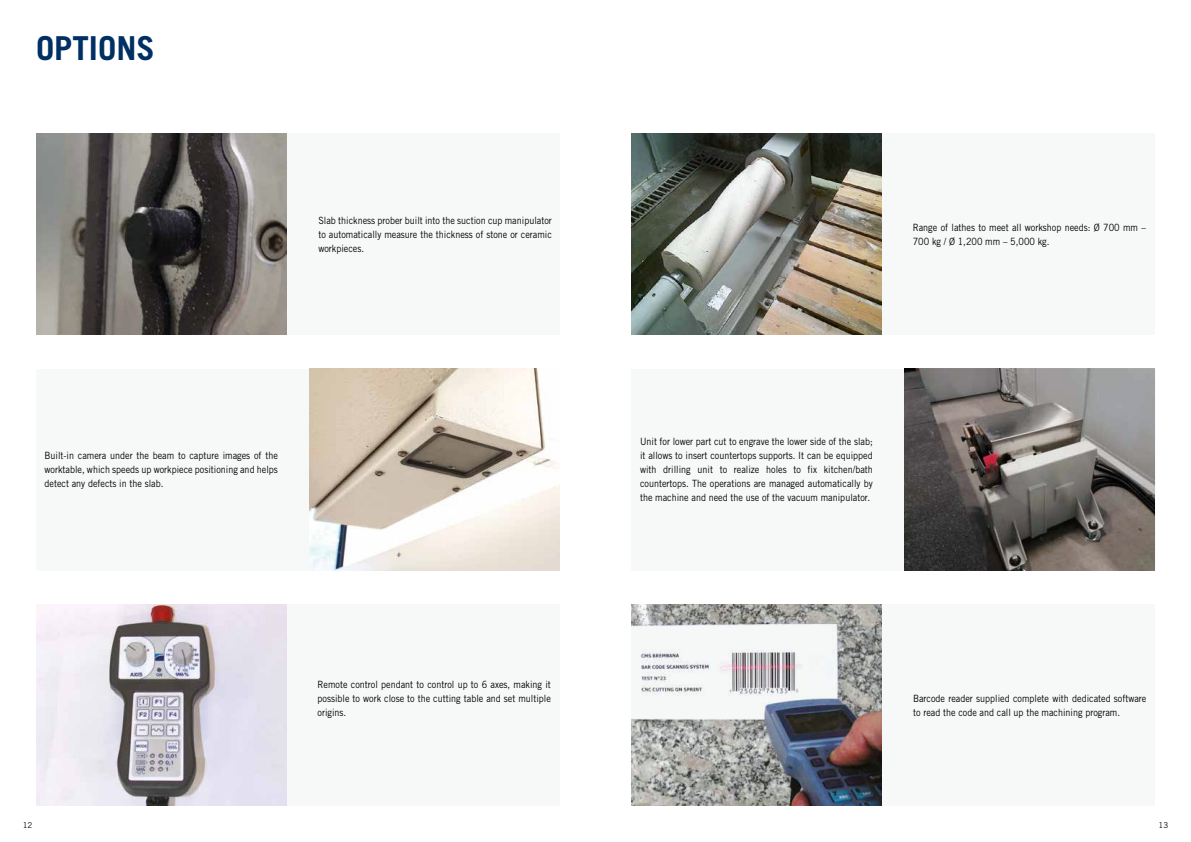
<style>
.page{position:relative;width:1191px;height:842px;background:#fff}
.page>*{position:absolute;margin:0;border:0;box-sizing:border-box;transform-origin:0 0}
.t1{font:700 33px "Trade Gothic LT Std";color:#003063}
.t2{font:10px/14px "Trade Gothic LT Std";color:#000;text-align:justify;scale:.9 1}
.t3{font:8px "Trade Gothic LT Std";color:#000}
</style>
<div class="page">
<div style="left:36px;top:369px;width:523px;height:201px;background:#f7f9f9"></div>
<div style="left:36px;top:604px;width:523px;height:202px;background:#f7f9f9"></div>
<div style="left:631px;top:369px;width:524px;height:201px;background:#f7f9f9"></div>
<div style="left:631px;top:604px;width:523px;height:202px;background:#f7f9f9"></div>
<div style="left:631px;top:133px;width:524px;height:202px;background:#f7f9f9"></div>
<div style="left:36px;top:133px;width:523px;height:202px;background:#f7f9f9"></div>
<img style="left:309px;top:369px;width:250px;height:201px">
<img style="left:36px;top:604px;width:250px;height:202px">
<img style="left:904px;top:369px;width:250px;height:201px">
<img style="left:631px;top:133px;width:251px;height:202px">
<img style="left:631px;top:604px;width:251px;height:202px">
<img style="left:36px;top:133px;width:250px;height:202px">
<h1 class="t1" style="left:36px;top:28px;width:120px">OPTIONS</h1>
<p class="t2" style="left:318px;top:213px;width:261px">Slab thickness prober built into the suction cup manipulator to automatically measure the thickness of stone or ceramic workpieces.</p>
<p class="t2" style="left:45px;top:448px;width:261px">Built-in camera under the beam to capture images of the worktable, which speeds up workpiece positioning and helps detect any defects in the slab.</p>
<p class="t2" style="left:317px;top:677px;width:261px">Remote control pendant to control up to 6 axes, making it possible to work close to the cutting table and set multiple origins.</p>
<p class="t2" style="left:912px;top:220px;width:260px">Range of lathes to meet all workshop needs: Ø 700 mm –<br>700 kg / Ø 1,200 mm – 5,000 kg.</p>
<p class="t2" style="left:640px;top:434px;width:260px">Unit for lower part cut to engrave the lower side of the slab; it allows to insert countertops supports. It can be equipped with drilling unit to realize holes to fix kitchen/bath countertops. The operations are managed automatically by the machine and need the use of the vacuum manipulator.</p>
<p class="t2" style="left:913px;top:691px;width:261px">Barcode reader supplied complete with dedicated software to read the code and call up the machining program.</p>
<p class="t3" style="left:23px;top:820px;width:11px">12</p>
<p class="t3" style="left:1158px;top:820px;width:11px">13</p>
</div>
